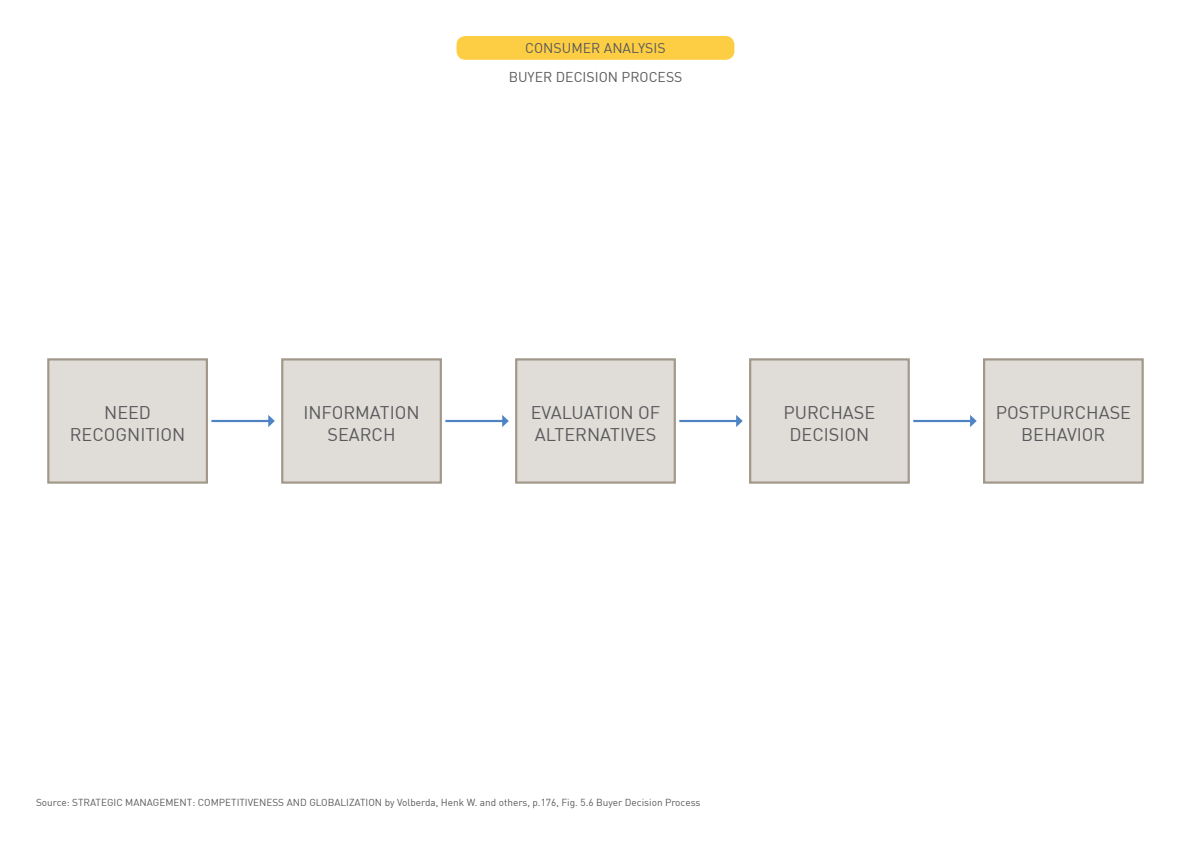
<style>
.page{position:relative;width:1191px;height:842px;background:#fff}
.page>*{position:absolute;margin:0;border:0;box-sizing:border-box;transform-origin:0 0}
.t1{font:18px/22px "DIN";color:#58595b;text-align:center}
.t2{font:14px/28.5px "DIN";color:#58595b;text-align:center}
.t3{font:10px "DIN";color:#58595b}
</style>
<div class="page">
<div style="left:456px;top:36px;width:278px;height:24px;background:#fdce43;border-radius:9px"></div>
<div style="left:47px;top:358px;width:161px;height:126px;background:#e0dcd8;border:2px solid #a2988a"></div>
<div style="left:281px;top:358px;width:161px;height:126px;background:#e0dcd8;border:2px solid #a2988a"></div>
<div style="left:515px;top:358px;width:161px;height:126px;background:#e0dcd8;border:2px solid #a2988a"></div>
<div style="left:749px;top:358px;width:160px;height:126px;background:#e0dcd8;border:2px solid #a2988a"></div>
<div style="left:983px;top:358px;width:160px;height:126px;background:#e0dcd8;border:2px solid #a2988a"></div>
<hr style="left:211px;top:420px;width:59px;height:2px;background:#4f84c4">
<svg style="left:268px;top:415px;width:7px;height:12px"></svg>
<hr style="left:445px;top:420px;width:59px;height:2px;background:#4f84c4">
<svg style="left:502px;top:415px;width:7px;height:12px"></svg>
<hr style="left:679px;top:420px;width:59px;height:2px;background:#4f84c4">
<svg style="left:736px;top:415px;width:6px;height:12px"></svg>
<hr style="left:913px;top:420px;width:59px;height:2px;background:#4f84c4">
<svg style="left:970px;top:415px;width:6px;height:12px"></svg>
<h2 class="t2" style="left:509px;top:34px;width:175px">CONSUMER ANALYSIS<br>BUYER DECISION PROCESS</h2>
<h1 class="t1" style="left:70px;top:401px;width:117px">NEED<br>RECOGNITION</h1>
<h1 class="t1" style="left:303px;top:401px;width:118px">INFORMATION<br>SEARCH</h1>
<h1 class="t1" style="left:531px;top:401px;width:131px;text-align:left">EVALUATION OF<br>ALTERNATIVES</h1>
<h1 class="t1" style="left:783px;top:401px;width:93px">PURCHASE<br>DECISION</h1>
<h1 class="t1" style="left:995px;top:401px;width:137px">POSTPURCHASE<br>BEHAVIOR</h1>
<p class="t3" style="left:36px;top:796px;width:666px">Source: STRATEGIC MANAGEMENT: COMPETITIVENESS AND GLOBALIZATION by Volberda, Henk W. and others, p.176, Fig. 5.6 Buyer Decision Process</p>
</div>
